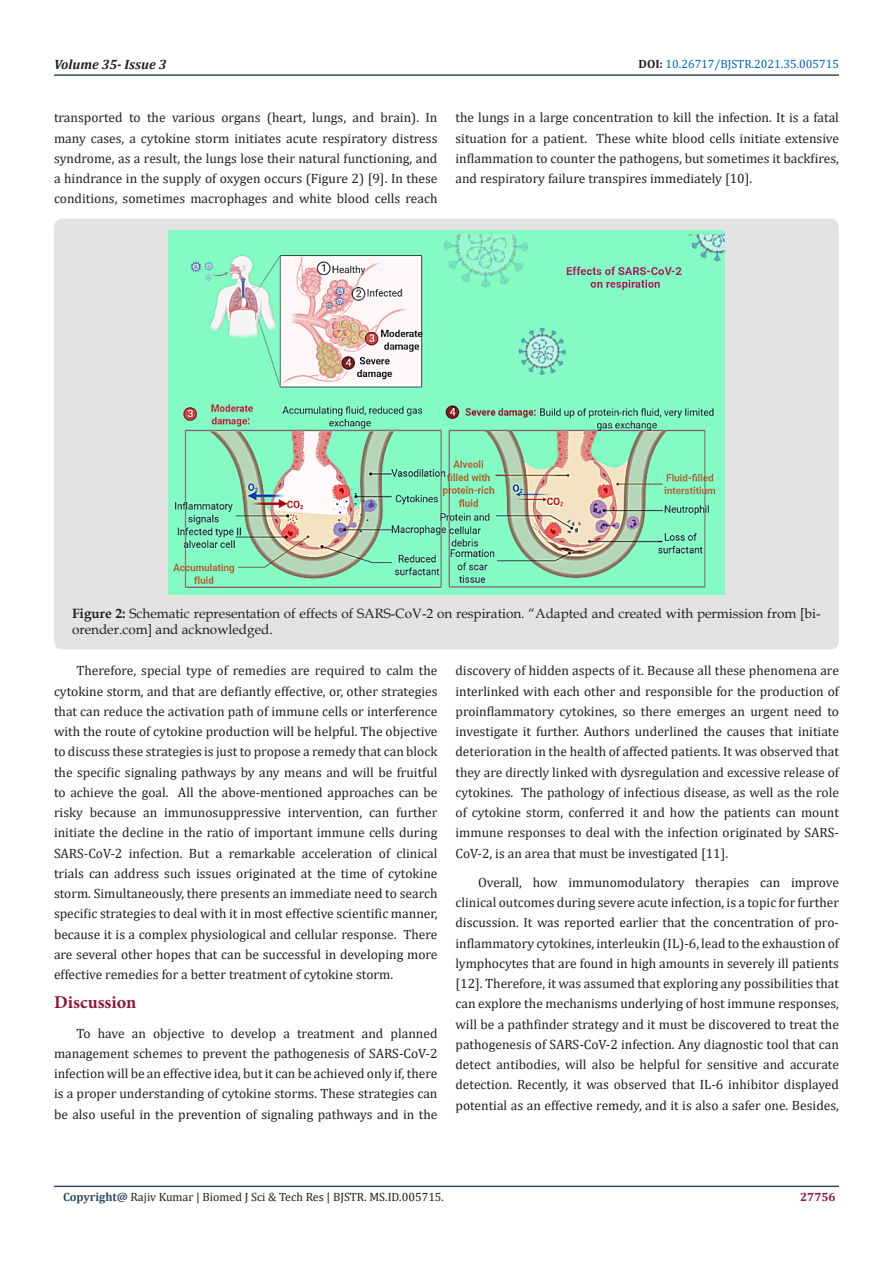
<style>
.page{position:relative;width:893px;height:1263px;background:#fff}
.page>*{position:absolute;margin:0;border:0;box-sizing:border-box;transform-origin:0 0}
.t1{font:700 18px "Minion Pro";color:#8f133a}
.t2{font:13.5px/20.2px "Cambria";color:#231f20;text-align:justify}
.t3{font:13.5px/16.2px "Book Antiqua";color:#231f20}
.t4{font:italic 700 13.5px "Cambria";color:#231f20}
.t5{font:12px "Cambria";color:#231f20}
.t6{font:12px "Cambria";color:#0563c1}
.t7{font:700 12px "Cambria";color:#8f133a}
.s1{font-weight:700;color:#231f20}
.s2{font-weight:700}
.s3{font-weight:700;color:#34495e}
</style>
<div class="page">
<hr style="left:54px;top:1185px;width:785px;height:2px;background:#34495e">
<hr style="left:54px;top:74px;width:785px;height:2px;background:#34495e">
<div style="left:54px;top:218px;width:785px;height:431px;background:#e3e3e3;border-radius:9px"></div>
<img style="left:168px;top:230px;width:556px;height:364px">
<p class="t4" style="left:54px;top:55px;width:114px">Volume 35- Issue 3</p>
<p class="t6" style="left:639px;top:57px;width:202px"><span class="s1">DOI:</span> 10.26717/BJSTR.2021.35.005715</p>
<p class="t2" style="left:54px;top:108px;width:385px">transported to the various organs (heart, lungs, and brain). In many cases, a cytokine storm initiates acute respiratory distress syndrome, as a result, the lungs lose their natural functioning, and a hindrance in the supply of oxygen occurs (Figure 2) [9]. In these conditions, sometimes macrophages and white blood cells reach</p>
<p class="t2" style="left:455px;top:108px;width:385px">the lungs in a large concentration to kill the infection. It is a fatal situation for a patient. These white blood cells initiate extensive inflammation to counter the pathogens, but sometimes it backfires, and respiratory failure transpires immediately [10].</p>
<p class="t3" style="left:72px;top:605px;width:750px"><span class="s2">Figure 2:</span> Schematic representation of effects of SARS-CoV-2 on respiration. “Adapted and created with permission from [bi&shy;orender.com] and acknowledged.</p>
<p class="t2" style="left:54px;top:660px;width:385px;text-indent:22px">Therefore, special type of remedies are required to calm the cytokine storm, and that are defiantly effective, or, other strategies that can reduce the activation path of immune cells or interference with the route of cytokine production will be helpful. The objective to discuss these strategies is just to propose a remedy that can block the specific signaling pathways by any means and will be fruitful to achieve the goal. All the above-mentioned approaches can be risky because an immunosuppressive intervention, can further initiate the decline in the ratio of important immune cells during SARS‐CoV‐2 infection. But a remarkable acceleration of clinical trials can address such issues originated at the time of cytokine storm. Simultaneously, there presents an immediate need to search specific strategies to deal with it in most effective scientific manner, because it is a complex physiological and cellular response. There are several other hopes that can be successful in developing more effective remedies for a better treatment of cytokine storm.</p>
<p class="t1" style="left:54px;top:990px;width:84px">Discussion</p>
<p class="t2" style="left:54px;top:1023px;width:385px;text-indent:22px">To have an objective to develop a treatment and planned management schemes to prevent the pathogenesis of SARS‐CoV‐2 infection will be an effective idea, but it can be achieved only if, there is a proper understanding of cytokine storms. These strategies can be also useful in the prevention of signaling pathways and in the</p>
<p class="t2" style="left:455px;top:660px;width:385px">discovery of hidden aspects of it. Because all these phenomena are interlinked with each other and responsible for the production of proinflammatory cytokines, so there emerges an urgent need to investigate it further. Authors underlined the causes that initiate deterioration in the health of affected patients. It was observed that they are directly linked with dysregulation and excessive release of cytokines. The pathology of infectious disease, as well as the role of cytokine storm, conferred it and how the patients can mount immune responses to deal with the infection originated by SARS-CoV-2, is an area that must be investigated [11].</p>
<p class="t2" style="left:455px;top:872px;width:385px;text-indent:22px">Overall, how immunomodulatory therapies can improve clinical outcomes during severe acute infection, is a topic for further discussion. It was reported earlier that the concentration of pro&shy;inflammatory cytokines, interleukin (IL)-6, lead to the exhaustion of lymphocytes that are found in high amounts in severely ill patients [12]. Therefore, it was assumed that exploring any possibilities that can explore the mechanisms underlying of host immune responses, will be a pathfinder strategy and it must be discovered to treat the pathogenesis of SARS‐CoV‐2 infection. Any diagnostic tool that can detect antibodies, will also be helpful for sensitive and accurate detection. Recently, it was observed that IL-6 inhibitor displayed potential as an effective remedy, and it is also a safer one. Besides,</p>
<p class="t5" style="left:63px;top:1190px;width:383px"><span class="s3">Copyright@</span> Rajiv Kumar | Biomed J Sci &amp; Tech Res | BJSTR. MS.ID.005715.</p>
<p class="t7" style="left:800px;top:1189px;width:37px">27756</p>
</div>
